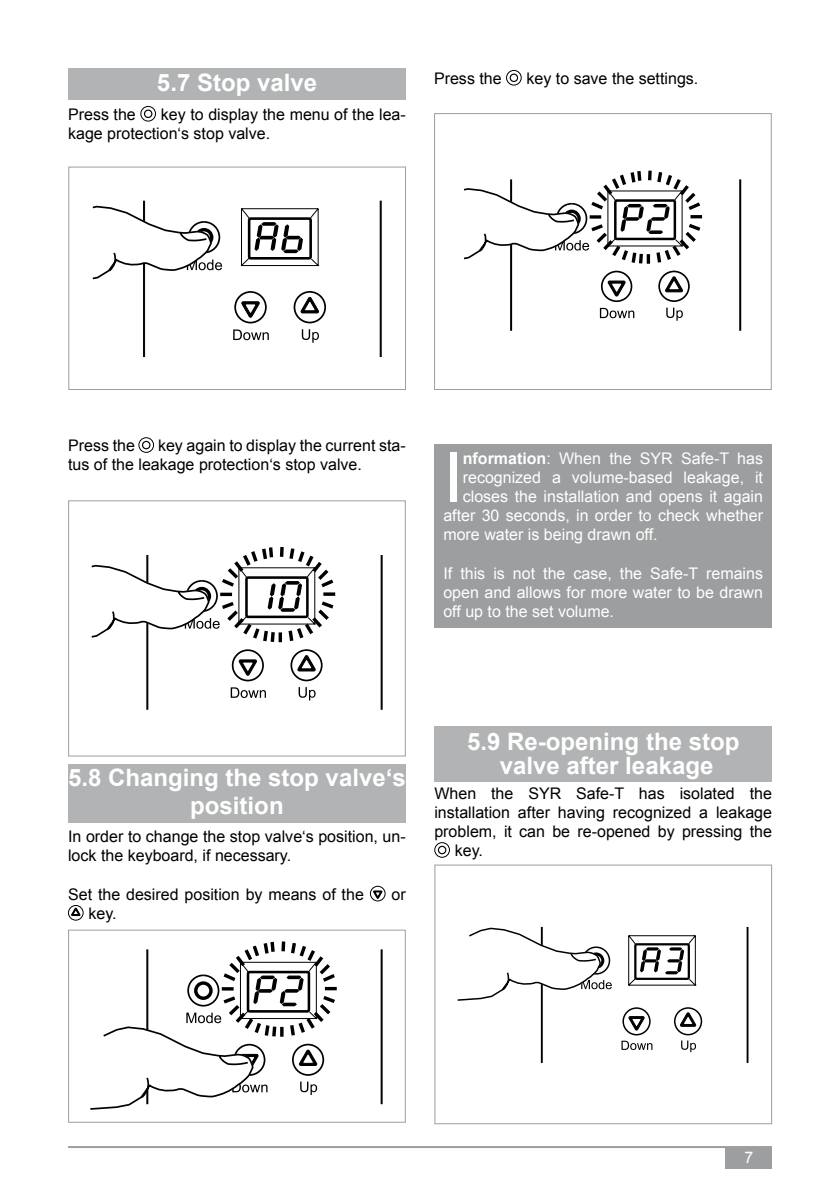
<style>
.page{position:relative;width:840px;height:1191px;background:#fff}
.page>*{position:absolute;margin:0;border:0;box-sizing:border-box;transform-origin:0 0}
.t1{font:69.6px "Arial";color:#fff}
.t2{font:700 24px/28.8px "Arial";color:#fff;text-align:center}
.t3{font:16px/19.2px "Arial";color:#000}
.t4{font:16px/19.2px "Arial";color:#fff;text-align:justify}
.s1{font-weight:700}
</style>
<div class="page">
<hr style="left:68px;top:1146px;width:703px;height:2px;background:#9c9e9f">
<div style="left:725px;top:1147px;width:46px;height:21px;background:#9c9e9f"></div>
<div style="left:434px;top:444px;width:337px;height:184px;background:#9c9e9f"></div>
<div style="left:68px;top:166px;width:338px;height:224px;border:1px solid #9c9e9f"></div>
<div style="left:68px;top:68px;width:337px;height:31px;background:#b1b3b4"></div>
<div style="left:68px;top:500px;width:337px;height:256px;border:1px solid #9c9e9f"></div>
<div style="left:68px;top:929px;width:337px;height:193px;border:1px solid #9c9e9f"></div>
<div style="left:434px;top:113px;width:337px;height:277px;border:1px solid #9c9e9f"></div>
<div style="left:68px;top:764px;width:337px;height:59px;background:#b1b3b4"></div>
<div style="left:434px;top:726px;width:337px;height:56px;background:#b1b3b4"></div>
<div style="left:434px;top:864px;width:337px;height:260px;border:1px solid #9c9e9f"></div>
<hr style="left:144px;top:201px;width:1px;height:156px;background:#000">
<hr style="left:379px;top:201px;width:1px;height:156px;background:#000">
<hr style="left:380px;top:201px;width:1px;height:156px;background:#000">
<hr style="left:143px;top:201px;width:1px;height:156px;background:#000">
<svg style="left:300px;top:295px;width:19px;height:19px"></svg>
<div style="left:293px;top:291px;width:33px;height:32px;border:2px solid #000;border-radius:50%"></div>
<svg style="left:301px;top:329px;width:18px;height:14px"></svg>
<div style="left:234px;top:291px;width:32px;height:32px;border:2px solid #000;border-radius:50%"></div>
<svg style="left:241px;top:301px;width:19px;height:18px"></svg>
<svg style="left:233px;top:329px;width:36px;height:11px"></svg>
<svg style="left:241px;top:208px;width:78px;height:59px"></svg>
<svg style="left:92px;top:205px;width:130px;height:75px"></svg>
<hr style="left:147px;top:555px;width:1px;height:155px;background:#000">
<hr style="left:380px;top:555px;width:1px;height:155px;background:#000">
<hr style="left:381px;top:555px;width:1px;height:155px;background:#000">
<hr style="left:146px;top:555px;width:1px;height:155px;background:#000">
<svg style="left:297px;top:653px;width:19px;height:19px"></svg>
<div style="left:290px;top:649px;width:32px;height:32px;border:2px solid #000;border-radius:50%"></div>
<svg style="left:298px;top:687px;width:17px;height:13px"></svg>
<div style="left:232px;top:649px;width:32px;height:32px;border:2px solid #000;border-radius:50%"></div>
<svg style="left:238px;top:659px;width:19px;height:19px"></svg>
<svg style="left:230px;top:687px;width:36px;height:11px"></svg>
<svg style="left:91px;top:547px;width:245px;height:98px"></svg>
<hr style="left:511px;top:179px;width:1px;height:152px;background:#000">
<hr style="left:738px;top:179px;width:1px;height:152px;background:#000">
<hr style="left:739px;top:179px;width:1px;height:152px;background:#000">
<hr style="left:510px;top:179px;width:1px;height:152px;background:#000">
<svg style="left:664px;top:274px;width:19px;height:19px"></svg>
<div style="left:658px;top:271px;width:31px;height:31px;border:2px solid #000;border-radius:50%"></div>
<svg style="left:666px;top:308px;width:16px;height:13px"></svg>
<div style="left:600px;top:271px;width:32px;height:31px;border:2px solid #000;border-radius:50%"></div>
<svg style="left:607px;top:280px;width:18px;height:19px"></svg>
<svg style="left:599px;top:308px;width:35px;height:10px"></svg>
<svg style="left:463px;top:170px;width:240px;height:97px"></svg>
<hr style="left:380px;top:949px;width:1px;height:155px;background:#000">
<hr style="left:381px;top:949px;width:1px;height:155px;background:#000">
<svg style="left:90px;top:941px;width:247px;height:169px"></svg>
<hr style="left:541px;top:927px;width:1px;height:135px;background:#000">
<hr style="left:746px;top:927px;width:1px;height:135px;background:#000">
<hr style="left:747px;top:927px;width:1px;height:135px;background:#000">
<hr style="left:540px;top:927px;width:1px;height:135px;background:#000">
<svg style="left:679px;top:1010px;width:17px;height:17px"></svg>
<div style="left:673px;top:1007px;width:28px;height:28px;border:1px solid #000;border-radius:50%"></div>
<svg style="left:681px;top:1040px;width:14px;height:12px"></svg>
<div style="left:622px;top:1007px;width:28px;height:28px;border:1px solid #000;border-radius:50%"></div>
<svg style="left:628px;top:1016px;width:16px;height:15px"></svg>
<svg style="left:621px;top:1040px;width:31px;height:10px"></svg>
<svg style="left:628px;top:935px;width:68px;height:51px"></svg>
<svg style="left:457px;top:927px;width:154px;height:74px"></svg>
<div style="left:142px;top:441px;width:8px;height:8px;border:1px solid #000;border-radius:50%"></div>
<div style="left:138px;top:437px;width:16px;height:16px;border:1px solid #000;border-radius:50%"></div>
<div style="left:144px;top:110px;width:8px;height:8px;border:1px solid #000;border-radius:50%"></div>
<div style="left:140px;top:106px;width:16px;height:15px;border:1px solid #000;border-radius:50%"></div>
<div style="left:370px;top:886px;width:15px;height:15px;border:1px solid #000;border-radius:50%"></div>
<svg style="left:373px;top:890px;width:9px;height:9px"></svg>
<div style="left:68px;top:905px;width:15px;height:15px;border:1px solid #000;border-radius:50%"></div>
<svg style="left:71px;top:907px;width:9px;height:9px"></svg>
<div style="left:509px;top:74px;width:9px;height:8px;border:1px solid #000;border-radius:50%"></div>
<div style="left:506px;top:70px;width:15px;height:15px;border:1px solid #000;border-radius:50%"></div>
<div style="left:437px;top:845px;width:9px;height:9px;border:1px solid #000;border-radius:50%"></div>
<div style="left:434px;top:842px;width:15px;height:15px;border:1px solid #000;border-radius:50%"></div>
<h2 class="t2" style="left:157px;top:69px;width:162px">5.7 Stop valve</h2>
<p class="t3" style="left:68px;top:105px;width:339px;text-indent:93px">key to display the menu of the lea&shy;kage protection‘s stop valve.</p>
<p class="t3" style="left:68px;top:105px;width:69px">Press the</p>
<p class="t3" style="left:434px;top:69px;width:69px">Press the</p>
<p class="t3" style="left:526px;top:69px;width:173px">key to save the settings.</p>
<p class="t3" style="left:68px;top:436px;width:68px">Press the</p>
<p class="t3" style="left:68px;top:436px;width:339px;text-indent:90px">key again to display the current sta&shy;tus of the leakage protection‘s stop valve.</p>
<h1 class="t1" style="left:443px;top:432px;width:21px">I</h1>
<p class="t4" style="left:462px;top:448px;width:302px"><span class="s1">nformation</span>: When the SYR Safe-T has</p>
<p class="t4" style="left:462px;top:468px;width:301px">recognized a volume-based leakage, it</p>
<p class="t4" style="left:462px;top:487px;width:302px">closes the installation and opens it again</p>
<p class="t4" style="left:443px;top:506px;width:321px">after 30 seconds, in order to check whether</p>
<p class="t4" style="left:443px;top:525px;width:216px">more water is being drawn off.</p>
<p class="t4" style="left:443px;top:564px;width:321px">If this is not the case, the Safe-T remains open and allows for more water to be drawn off up to the set volume.</p>
<h2 class="t2" style="left:68px;top:763px;width:339px">5.8 Changing the stop valve‘s position</h2>
<p class="t3" style="left:68px;top:827px;width:339px">In order to change the stop valve‘s position, un&shy;lock the keyboard, if necessary.</p>
<p class="t3" style="left:68px;top:884px;width:297px">Set the desired position by means of the</p>
<p class="t3" style="left:391px;top:884px;width:16px">or</p>
<p class="t3" style="left:88px;top:903px;width:30px">key.</p>
<h2 class="t2" style="left:467px;top:730px;width:274px;line-height:24px">5.9 Re-opening the stop valve after leakage</h2>
<p class="t3" style="left:434px;top:783px;width:339px">When the SYR Safe-T has isolated the</p>
<p class="t3" style="left:434px;top:802px;width:339px">installation after having recognized a leakage</p>
<p class="t3" style="left:434px;top:822px;width:339px">problem, it can be re-opened by pressing the</p>
<p class="t3" style="left:454px;top:841px;width:30px">key.</p>
<p class="t4" style="left:744px;top:1147px;width:10px">7</p>
</div>
